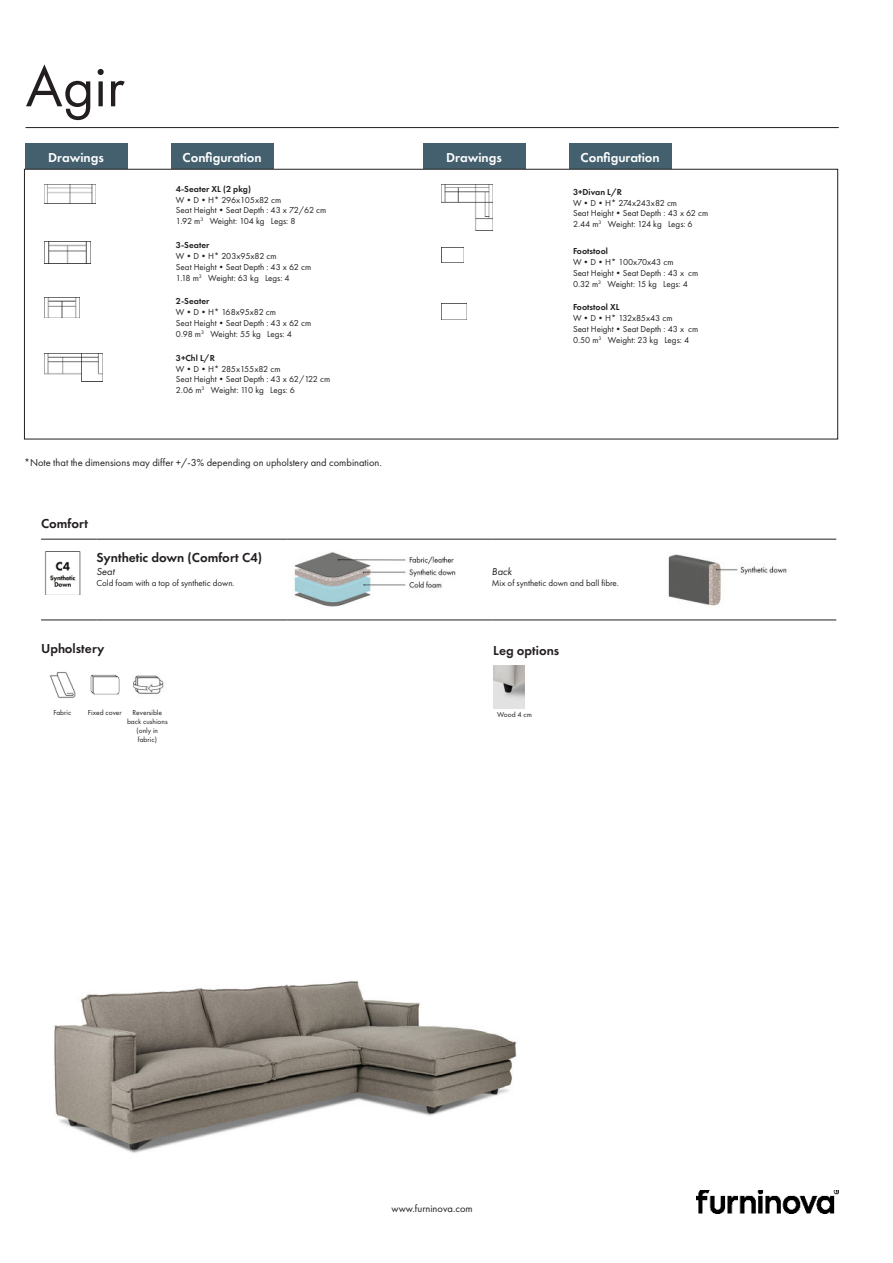
<style>
.page{position:relative;width:893px;height:1263px;background:#fff}
.page>*{position:absolute;margin:0;border:0;box-sizing:border-box;transform-origin:0 0}
.t1{font:60px "Futura PT";color:#231f20}
.t2{font:600 13.5px "Futura PT";color:#231f20}
.t3{font:600 13.5px "Futura PT";color:#fff}
.t4{font:10.5px "Futura PT";color:#231f20}
.t5{font:italic 10.5px "Futura PT";color:#231f20}
.t6{font:9px/10.8px "Futura PT";color:#231f20}
.t7{font:600 9px "Futura PT";color:#231f20}
.t8{font:7.5px/9px "Futura PT";color:#231f20;text-align:center}
</style>
<div class="page">
<hr style="left:26px;top:127px;width:813px;height:1px;background:#231f20">
<div style="left:25px;top:144px;width:102px;height:25px;background:#44606f"></div>
<div style="left:423px;top:144px;width:102px;height:25px;background:#44606f"></div>
<div style="left:171px;top:144px;width:102px;height:25px;background:#44606f"></div>
<div style="left:569px;top:144px;width:102px;height:25px;background:#44606f"></div>
<img style="left:44px;top:185px;width:49px;height:18px">
<img style="left:44px;top:241px;width:46px;height:22px">
<img style="left:44px;top:298px;width:36px;height:20px">
<img style="left:44px;top:354px;width:58px;height:27px">
<hr style="left:41px;top:539px;width:55px;height:1px;background:#231f20">
<hr style="left:96px;top:539px;width:192px;height:1px;background:#231f20">
<hr style="left:288px;top:539px;width:204px;height:1px;background:#231f20">
<hr style="left:492px;top:539px;width:170px;height:1px;background:#231f20">
<hr style="left:662px;top:539px;width:174px;height:1px;background:#231f20">
<hr style="left:41px;top:620px;width:55px;height:1px;background:#231f20">
<hr style="left:96px;top:620px;width:192px;height:1px;background:#231f20">
<hr style="left:288px;top:620px;width:204px;height:1px;background:#231f20">
<hr style="left:492px;top:620px;width:170px;height:1px;background:#231f20">
<hr style="left:662px;top:620px;width:174px;height:1px;background:#231f20">
<img style="left:44px;top:552px;width:37px;height:42px">
<img style="left:294px;top:552px;width:162px;height:55px">
<img style="left:668px;top:554px;width:119px;height:53px">
<img style="left:49px;top:672px;width:27px;height:26px">
<svg style="left:90px;top:674px;width:30px;height:21px"></svg>
<svg style="left:133px;top:675px;width:34px;height:19px"></svg>
<img style="left:493px;top:665px;width:31px;height:43px">
<img style="left:441px;top:185px;width:51px;height:45px">
<img style="left:441px;top:247px;width:22px;height:16px">
<img style="left:441px;top:304px;width:25px;height:16px">
<img style="left:54px;top:980px;width:463px;height:173px">
<img style="left:697px;top:1190px;width:142px;height:23px">
<h1 class="t1" style="left:26px;top:61px;width:101px">Agir</h1>
<h2 class="t3" style="left:48px;top:151px;width:57px">Drawings</h2>
<h2 class="t3" style="left:183px;top:151px;width:81px">Configuration</h2>
<h2 class="t3" style="left:446px;top:151px;width:57px">Drawings</h2>
<h2 class="t3" style="left:581px;top:151px;width:81px">Configuration</h2>
<p class="t7" style="left:176px;top:185px;width:76px">4-Seater XL (2 pkg)</p>
<p class="t6" style="left:176px;top:195px;width:152px">W•D•H* 296x105x82 cm<br>Seat Height•Seat Depth : 43 x 72/62 cm<br>1.92 m<sup>3</sup> Weight: 104 kg Legs: 8</p>
<p class="t7" style="left:176px;top:241px;width:35px">3-Seater</p>
<p class="t6" style="left:176px;top:251px;width:137px">W•D•H* 203x95x82 cm<br>Seat Height•Seat Depth : 43 x 62 cm<br>1.18 m<sup>3</sup> Weight: 63 kg Legs: 4</p>
<p class="t7" style="left:176px;top:298px;width:35px">2-Seater</p>
<p class="t6" style="left:176px;top:307px;width:137px">W•D•H* 168x95x82 cm<br>Seat Height•Seat Depth : 43 x 62 cm<br>0.98 m<sup>3</sup> Weight: 55 kg Legs: 4</p>
<p class="t7" style="left:176px;top:354px;width:40px">3+Chl L/R</p>
<p class="t6" style="left:176px;top:364px;width:156px">W•D•H* 285x155x82 cm<br>Seat Height•Seat Depth : 43 x 62/122 cm<br>2.06 m<sup>3</sup> Weight: 110 kg Legs: 6</p>
<p class="t4" style="left:24px;top:458px;width:359px">*Note that the dimensions may differ +/-3% depending on upholstery and combination.</p>
<h2 class="t2" style="left:41px;top:518px;width:49px">Comfort</h2>
<h2 class="t2" style="left:96px;top:552px;width:167px">Synthetic down (Comfort C4)</h2>
<p class="t5" style="left:96px;top:565px;width:20px">Seat</p>
<p class="t6" style="left:96px;top:578px;width:140px">Cold foam with a top of synthetic down.</p>
<h2 class="t2" style="left:41px;top:643px;width:65px">Upholstery</h2>
<p class="t8" style="left:53px;top:709px;width:19px">Fabric</p>
<p class="t8" style="left:88px;top:709px;width:35px">Fixed cover</p>
<p class="t8" style="left:127px;top:709px;width:42px">Reversible back cushions (only in fabric)</p>
<p class="t7" style="left:573px;top:188px;width:51px">3+Divan L/R</p>
<p class="t6" style="left:573px;top:198px;width:137px">W•D•H* 274x243x82 cm<br>Seat Height•Seat Depth : 43 x 62 cm<br>2.44 m<sup>3</sup> Weight: 124 kg Legs: 6</p>
<p class="t7" style="left:573px;top:247px;width:36px">Footstool</p>
<p class="t6" style="left:573px;top:257px;width:127px">W•D•H* 100x70x43 cm<br>Seat Height•Seat Depth : 43 x cm<br>0.32 m<sup>3</sup> Weight: 15 kg Legs: 4</p>
<p class="t7" style="left:573px;top:304px;width:48px">Footstool XL</p>
<p class="t6" style="left:573px;top:313px;width:127px">W•D•H* 132x85x43 cm<br>Seat Height•Seat Depth : 43 x cm<br>0.50 m<sup>3</sup> Weight: 23 kg Legs: 4</p>
<p class="t5" style="left:492px;top:565px;width:22px">Back</p>
<p class="t6" style="left:492px;top:578px;width:129px">Mix of synthetic down and ball fibre.</p>
<h2 class="t2" style="left:493px;top:645px;width:68px">Leg options</h2>
<p class="t8" style="left:497px;top:710px;width:36px">Wood 4 cm</p>
<p class="t4" style="left:392px;top:1202px;width:83px">www.furninova.com</p>
</div>
